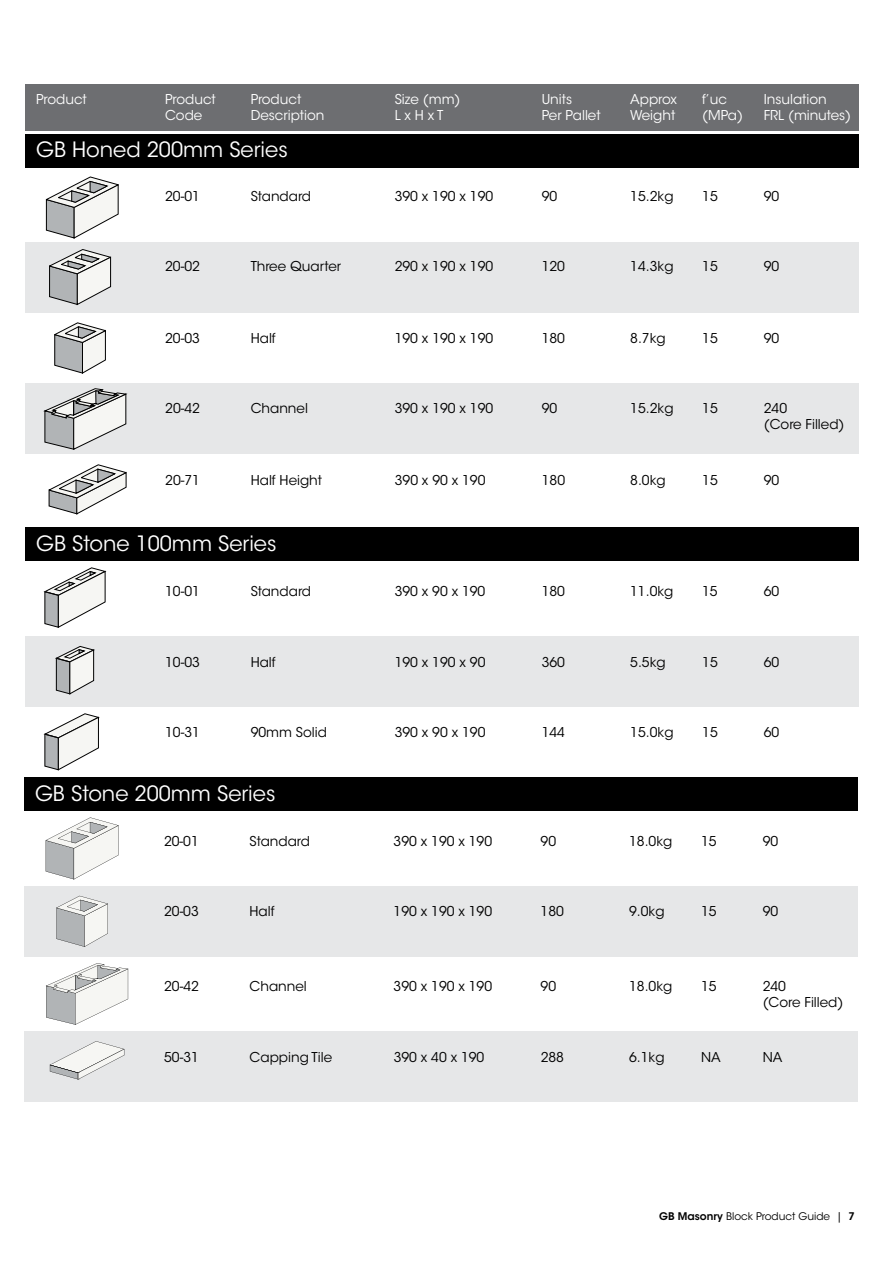
<style>
.page{position:relative;width:893px;height:1263px;background:#fff}
.page>*{position:absolute;margin:0;border:0;box-sizing:border-box;transform-origin:0 0}
.t1{font:21px "ITC Avant Garde Std";color:#fff}
.t2{font:13.5px/16.2px "ITC Avant Garde Std";color:#000}
.t3{font:13.5px "ITC Avant Garde Std";color:#fff}
.t4{font:10.5px "ITC Avant Garde Std";color:#000}
.s1{font-weight:600}
</style>
<div class="page">
<div style="left:26px;top:84px;width:833px;height:47px;background:#6d6e71"></div>
<div style="left:26px;top:383px;width:833px;height:71px;background:#e6e7e8"></div>
<div style="left:26px;top:242px;width:833px;height:70px;background:#e6e7e8"></div>
<div style="left:26px;top:134px;width:833px;height:34px;background:#000"></div>
<svg style="left:54px;top:322px;width:52px;height:51px"></svg>
<svg style="left:44px;top:388px;width:83px;height:62px"></svg>
<svg style="left:48px;top:464px;width:79px;height:50px"></svg>
<svg style="left:46px;top:177px;width:73px;height:61px"></svg>
<svg style="left:49px;top:249px;width:62px;height:56px"></svg>
<div style="left:26px;top:636px;width:833px;height:71px;background:#e6e7e8"></div>
<div style="left:26px;top:528px;width:833px;height:33px;background:#000"></div>
<svg style="left:44px;top:713px;width:55px;height:57px"></svg>
<svg style="left:55px;top:646px;width:40px;height:48px"></svg>
<svg style="left:44px;top:567px;width:62px;height:61px"></svg>
<div style="left:24px;top:886px;width:834px;height:71px;background:#e6e7e8"></div>
<div style="left:24px;top:1031px;width:834px;height:71px;background:#e6e7e8"></div>
<div style="left:24px;top:777px;width:834px;height:34px;background:#000"></div>
<svg style="left:56px;top:896px;width:52px;height:51px"></svg>
<svg style="left:46px;top:963px;width:82px;height:62px"></svg>
<svg style="left:46px;top:817px;width:73px;height:62px"></svg>
<svg style="left:50px;top:1041px;width:75px;height:39px"></svg>
<p class="t3" style="left:36px;top:91px;width:52px">Product</p>
<p class="t3" style="left:165px;top:91px;width:52px">Product</p>
<p class="t3" style="left:251px;top:91px;width:52px">Product</p>
<p class="t3" style="left:395px;top:91px;width:67px">Size (mm)</p>
<p class="t3" style="left:542px;top:91px;width:32px">Units</p>
<p class="t3" style="left:630px;top:91px;width:48px">Approx</p>
<p class="t3" style="left:702px;top:91px;width:26px">f’uc</p>
<p class="t3" style="left:764px;top:91px;width:65px">Insulation</p>
<p class="t3" style="left:165px;top:107px;width:39px">Code</p>
<p class="t3" style="left:251px;top:107px;width:75px">Description</p>
<p class="t3" style="left:395px;top:107px;width:50px">L x H x T</p>
<p class="t3" style="left:542px;top:107px;width:60px">Per Pallet</p>
<p class="t3" style="left:630px;top:107px;width:47px">Weight</p>
<p class="t3" style="left:702px;top:107px;width:42px">(MPa)</p>
<p class="t3" style="left:764px;top:107px;width:89px">FRL (minutes)</p>
<h1 class="t1" style="left:36px;top:137px;width:253px">GB Honed 200mm Series</h1>
<p class="t2" style="left:165px;top:188px;width:36px">20-01</p>
<p class="t2" style="left:251px;top:188px;width:62px">Standard</p>
<p class="t2" style="left:395px;top:188px;width:100px">390 x 190 x 190</p>
<p class="t2" style="left:542px;top:188px;width:17px">90</p>
<p class="t2" style="left:630px;top:188px;width:45px">15.2kg</p>
<p class="t2" style="left:702px;top:188px;width:17px">15</p>
<p class="t2" style="left:764px;top:188px;width:17px">90</p>
<p class="t2" style="left:165px;top:258px;width:36px">20-02</p>
<p class="t2" style="left:251px;top:258px;width:92px">Three Quarter</p>
<p class="t2" style="left:395px;top:258px;width:100px">290 x 190 x 190</p>
<p class="t2" style="left:542px;top:258px;width:25px">120</p>
<p class="t2" style="left:630px;top:258px;width:45px">14.3kg</p>
<p class="t2" style="left:702px;top:258px;width:17px">15</p>
<p class="t2" style="left:764px;top:258px;width:17px">90</p>
<p class="t2" style="left:165px;top:330px;width:36px">20-03</p>
<p class="t2" style="left:251px;top:330px;width:26px">Half</p>
<p class="t2" style="left:395px;top:330px;width:100px">190 x 190 x 190</p>
<p class="t2" style="left:542px;top:330px;width:25px">180</p>
<p class="t2" style="left:630px;top:330px;width:37px">8.7kg</p>
<p class="t2" style="left:702px;top:330px;width:17px">15</p>
<p class="t2" style="left:764px;top:330px;width:17px">90</p>
<p class="t2" style="left:165px;top:400px;width:36px">20-42</p>
<p class="t2" style="left:251px;top:400px;width:59px">Channel</p>
<p class="t2" style="left:395px;top:400px;width:100px">390 x 190 x 190</p>
<p class="t2" style="left:542px;top:400px;width:17px">90</p>
<p class="t2" style="left:630px;top:400px;width:45px">15.2kg</p>
<p class="t2" style="left:702px;top:400px;width:17px">15</p>
<p class="t2" style="left:764px;top:400px;width:82px">240<br>(Core Filled)</p>
<p class="t2" style="left:165px;top:472px;width:36px">20-71</p>
<p class="t2" style="left:251px;top:472px;width:73px">Half Height</p>
<p class="t2" style="left:395px;top:472px;width:92px">390 x 90 x 190</p>
<p class="t2" style="left:542px;top:472px;width:25px">180</p>
<p class="t2" style="left:630px;top:472px;width:37px">8.0kg</p>
<p class="t2" style="left:702px;top:472px;width:17px">15</p>
<p class="t2" style="left:764px;top:472px;width:17px">90</p>
<h1 class="t1" style="left:36px;top:530px;width:242px">GB Stone 100mm Series</h1>
<p class="t2" style="left:165px;top:583px;width:36px">10-01</p>
<p class="t2" style="left:251px;top:583px;width:62px">Standard</p>
<p class="t2" style="left:395px;top:583px;width:92px">390 x 90 x 190</p>
<p class="t2" style="left:542px;top:583px;width:25px">180</p>
<p class="t2" style="left:630px;top:583px;width:45px">11.0kg</p>
<p class="t2" style="left:702px;top:583px;width:17px">15</p>
<p class="t2" style="left:764px;top:583px;width:17px">60</p>
<p class="t2" style="left:165px;top:654px;width:36px">10-03</p>
<p class="t2" style="left:251px;top:654px;width:26px">Half</p>
<p class="t2" style="left:395px;top:654px;width:92px">190 x 190 x 90</p>
<p class="t2" style="left:542px;top:654px;width:25px">360</p>
<p class="t2" style="left:630px;top:654px;width:37px">5.5kg</p>
<p class="t2" style="left:702px;top:654px;width:17px">15</p>
<p class="t2" style="left:764px;top:654px;width:17px">60</p>
<p class="t2" style="left:165px;top:725px;width:36px">10-31</p>
<p class="t2" style="left:251px;top:725px;width:78px">90mm Solid</p>
<p class="t2" style="left:395px;top:725px;width:92px">390 x 90 x 190</p>
<p class="t2" style="left:542px;top:725px;width:25px">144</p>
<p class="t2" style="left:630px;top:725px;width:45px">15.0kg</p>
<p class="t2" style="left:702px;top:725px;width:17px">15</p>
<p class="t2" style="left:764px;top:725px;width:17px">60</p>
<h1 class="t1" style="left:35px;top:780px;width:242px">GB Stone 200mm Series</h1>
<p class="t2" style="left:164px;top:833px;width:36px">20-01</p>
<p class="t2" style="left:250px;top:833px;width:62px">Standard</p>
<p class="t2" style="left:394px;top:833px;width:100px">390 x 190 x 190</p>
<p class="t2" style="left:541px;top:833px;width:17px">90</p>
<p class="t2" style="left:629px;top:833px;width:45px">18.0kg</p>
<p class="t2" style="left:701px;top:833px;width:17px">15</p>
<p class="t2" style="left:763px;top:833px;width:17px">90</p>
<p class="t2" style="left:164px;top:904px;width:36px">20-03</p>
<p class="t2" style="left:250px;top:904px;width:26px">Half</p>
<p class="t2" style="left:394px;top:904px;width:100px">190 x 190 x 190</p>
<p class="t2" style="left:541px;top:904px;width:25px">180</p>
<p class="t2" style="left:629px;top:904px;width:37px">9.0kg</p>
<p class="t2" style="left:701px;top:904px;width:17px">15</p>
<p class="t2" style="left:763px;top:904px;width:17px">90</p>
<p class="t2" style="left:164px;top:978px;width:36px">20-42</p>
<p class="t2" style="left:250px;top:978px;width:59px">Channel</p>
<p class="t2" style="left:394px;top:978px;width:100px">390 x 190 x 190</p>
<p class="t2" style="left:541px;top:978px;width:17px">90</p>
<p class="t2" style="left:629px;top:978px;width:45px">18.0kg</p>
<p class="t2" style="left:701px;top:978px;width:17px">15</p>
<p class="t2" style="left:763px;top:978px;width:82px">240<br>(Core Filled)</p>
<p class="t2" style="left:164px;top:1049px;width:36px">50-31</p>
<p class="t2" style="left:250px;top:1049px;width:84px">Capping Tile</p>
<p class="t2" style="left:394px;top:1049px;width:92px">390 x 40 x 190</p>
<p class="t2" style="left:541px;top:1049px;width:25px">288</p>
<p class="t2" style="left:629px;top:1049px;width:37px">6.1kg</p>
<p class="t2" style="left:701px;top:1049px;width:21px">NA</p>
<p class="t2" style="left:763px;top:1049px;width:21px">NA</p>
<p class="t4" style="left:659px;top:1210px;width:197px"><span class="s1">GB Masonry</span> Block Product Guide | <span class="s1">7</span></p>
</div>
